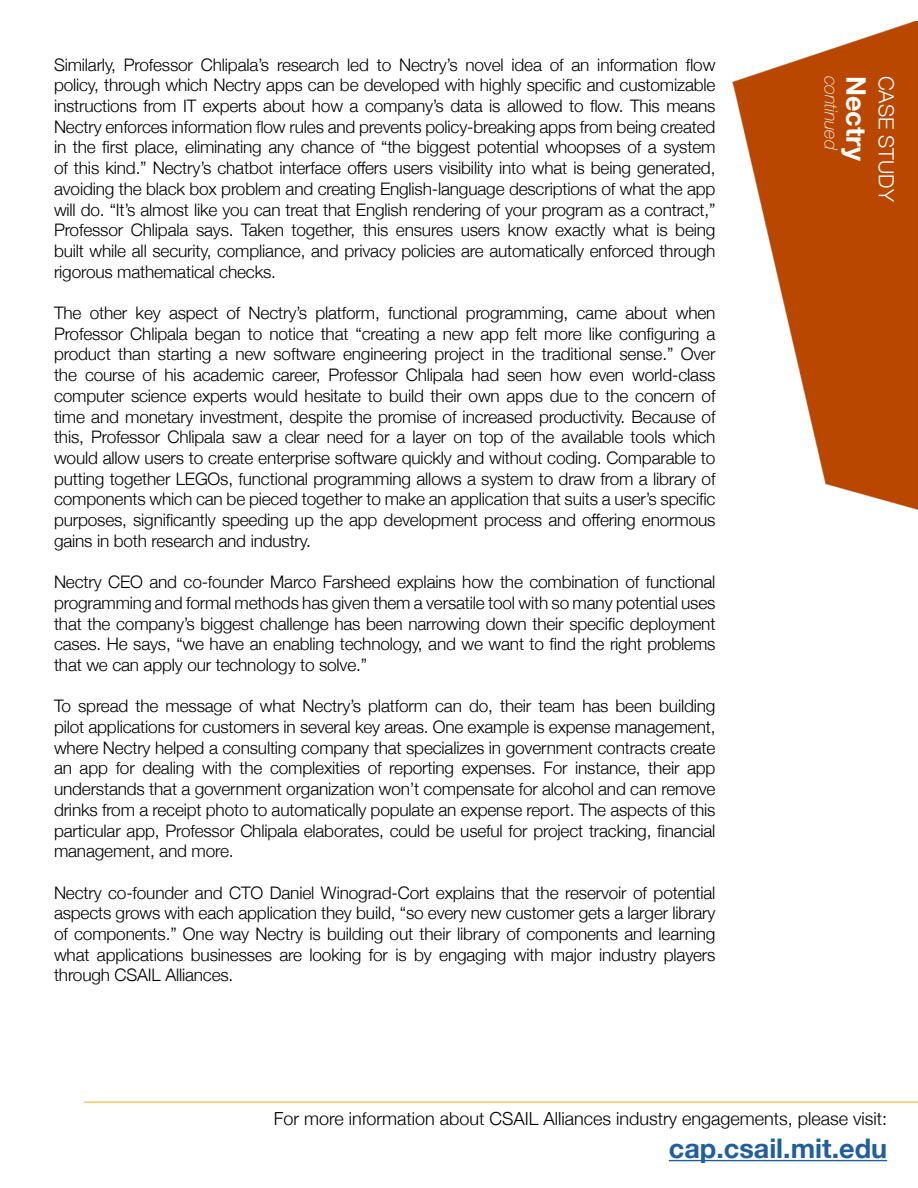
<style>
.page{position:relative;width:918px;height:1188px;background:#fff}
.page>*{position:absolute;margin:0;border:0;box-sizing:border-box;transform-origin:0 0}
.t1{font:700 27px "Helvetica Neue";color:#215e9e}
.t2{font:700 27px "Helvetica Neue";color:#fff}
.t3{font:300 21px "Helvetica Neue";color:#fff}
.t4{font:300 18px "Helvetica Neue";color:#000}
.t5{font:italic 100 18px "Helvetica Neue";color:#fff}
.t6{font:300 17.25px/20.7px "Helvetica Neue";letter-spacing:-.01em;color:#000;text-align:justify}
</style>
<div class="page">
<img style="left:732px;top:22px;width:186px;height:488px">
<hr style="left:669px;top:1160px;width:218px;height:1px;background:#215e9e">
<hr style="left:84px;top:1102px;width:834px;height:1px;background:#f2b125">
<p class="t6" style="left:54px;top:53px;width:663px">Similarly, Professor Chlipala’s research led to Nectry’s novel idea of an information flow policy, through which Nectry apps can be developed with highly specific and customizable instructions from IT experts about how a company’s data is allowed to flow. This means Nectry enforces information flow rules and prevents policy-breaking apps from being created in the first place, eliminating any chance of “the biggest potential whoopses of a system of this kind.” Nectry’s chatbot interface offers users visibility into what is being generated, avoiding the black box problem and creating English-language descriptions of what the app will do. “It’s almost like you can treat that English rendering of your program as a contract,” Professor Chlipala says. Taken together, this ensures users know exactly what is being built while all security, compliance, and privacy policies are automatically enforced through rigorous mathematical checks.</p>
<p class="t6" style="left:54px;top:301px;width:663px">The other key aspect of Nectry’s platform, functional programming, came about when Professor Chlipala began to notice that “creating a new app felt more like configuring a product than starting a new software engineering project in the traditional sense.” Over the course of his academic career, Professor Chlipala had seen how even world-class computer science experts would hesitate to build their own apps due to the concern of time and monetary investment, despite the promise of increased productivity. Because of this, Professor Chlipala saw a clear need for a layer on top of the available tools which would allow users to create enterprise software quickly and without coding. Comparable to putting together LEGOs, functional programming allows a system to draw from a library of components which can be pieced together to make an application that suits a user’s specific purposes, significantly speeding up the app development process and offering enormous gains in both research and industry.</p>
<p class="t6" style="left:54px;top:570px;width:663px">Nectry CEO and co-founder Marco Farsheed explains how the combination of functional programming and formal methods has given them a versatile tool with so many potential uses that the company’s biggest challenge has been narrowing down their specific deployment cases. He says, “we have an enabling technology, and we want to find the right problems that we can apply our technology to solve.”</p>
<p class="t6" style="left:54px;top:695px;width:663px">To spread the message of what Nectry’s platform can do, their team has been building pilot applications for customers in several key areas. One example is expense management, where Nectry helped a consulting company that specializes in government contracts create an app for dealing with the complexities of reporting expenses. For instance, their app understands that a government organization won’t compensate for alcohol and can remove drinks from a receipt photo to automatically populate an expense report. The aspects of this particular app, Professor Chlipala elaborates, could be useful for project tracking, financial management, and more.</p>
<p class="t6" style="left:54px;top:881px;width:663px">Nectry co-founder and CTO Daniel Winograd-Cort explains that the reservoir of potential aspects grows with each application they build, “so every new customer gets a larger library of components.” One way Nectry is building out their library of components and learning what applications businesses are looking for is by engaging with major industry players through CSAIL Alliances.</p>
<p class="t5" style="left:845px;top:76px;width:76px;rotate:90deg">continued</p>
<h1 class="t2" style="left:877px;top:76px;width:87px;rotate:90deg">Nectry</h1>
<p class="t3" style="left:903px;top:76px;width:128px;rotate:90deg">CASE STUDY</p>
<p class="t4" style="left:274px;top:1105px;width:615px">For more information about CSAIL Alliances industry engagements, please visit:</p>
<h1 class="t1" style="left:669px;top:1127px;width:220px">cap.csail.mit.edu</h1>
</div>
